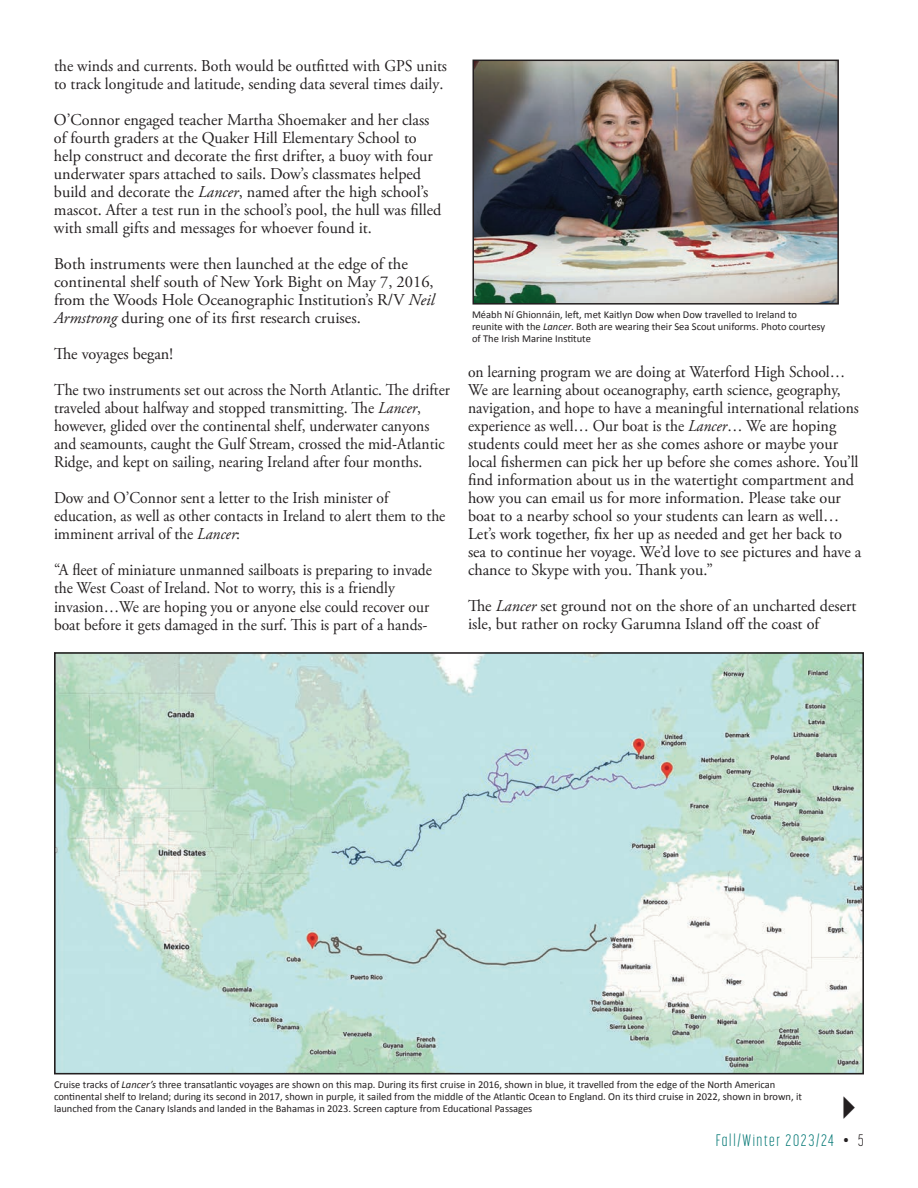
<style>
.page{position:relative;width:918px;height:1188px;background:#fff}
.page>*{position:absolute;margin:0;border:0;box-sizing:border-box;transform-origin:0 0}
.t1{font:16.5px/18px "Adobe Garamond Pro";color:#231f20}
.t2{font:16.5px/18px "Adobe Garamond Pro";color:#231f20;scale:.94 1}
.t3{font:16.5px/18px "Adobe Garamond Pro";color:#231f20;scale:.96 1}
.t4{font:300 16.5px "Korolev Compressed";letter-spacing:.1em;color:#007673}
.t5{font:10.5px/12px "Calibri";color:#231f20}
.s1{font-style:italic}
.s2{color:#231f20}
</style>
<div class="page">
<img style="left:57px;top:655px;width:804px;height:416px">
<div style="left:54px;top:652px;width:810px;height:422px;border:2px solid #231f20"></div>
<img style="left:475px;top:63px;width:361px;height:239px">
<div style="left:472px;top:60px;width:367px;height:245px;border:2px solid #231f20"></div>
<p class="t3" style="left:54px;top:58px;width:411px">the winds and currents. Both would be outfitted with GPS units to track longitude and latitude, sending data several times daily.</p>
<p class="t1" style="left:54px;top:112px;width:389px">O’Connor engaged teacher Martha Shoemaker and her class of fourth graders at the Quaker Hill Elementary School to help construct and decorate the first drifter, a buoy with four underwater spars attached to sails. Dow’s classmates helped build and decorate the <span class="s1">Lancer</span>, named after the high school’s mascot. After a test run in the school’s pool, the hull was filled with small gifts and messages for whoever found it.</p>
<p class="t1" style="left:54px;top:256px;width:382px">Both instruments were then launched at the edge of the continental shelf south of New York Bight on May 7, 2016, from the Woods Hole Oceanographic Institution’s R/V <span class="s1">Neil Armstrong</span> during one of its first research cruises.</p>
<p class="t1" style="left:54px;top:346px;width:120px">The voyages began!</p>
<p class="t1" style="left:54px;top:382px;width:398px">The two instruments set out across the North Atlantic. The drifter traveled about halfway and stopped transmitting. The <span class="s1">Lancer</span>, however, glided over the continental shelf, underwater canyons and seamounts, caught the Gulf Stream, crossed the mid-Atlantic Ridge, and kept on sailing, nearing Ireland after four months.</p>
<p class="t2" style="left:54px;top:490px;width:418px">Dow and O’Connor sent a letter to the Irish minister of education, as well as other contacts in Ireland to alert them to the imminent arrival of the <span class="s1">Lancer</span>:</p>
<p class="t2" style="left:54px;top:562px;width:404px">“A fleet of miniature unmanned sailboats is preparing to invade the West Coast of Ireland. Not to worry, this is a friendly invasion…We are hoping you or anyone else could recover our boat before it gets damaged in the surf. This is part of a hands-</p>
<p class="t5" style="left:472px;top:308px;width:355px">Méabh Ní Ghionnáin, left, met Kaitlyn Dow when Dow travelled to Ireland to reunite with the <span class="s1">Lancer</span>. Both are wearing their Sea Scout uniforms. Photo courtesy of The Irish Marine Institute</p>
<p class="t2" style="left:468px;top:364px;width:420px">on learning program we are doing at Waterford High School… We are learning about oceanography, earth science, geography, navigation, and hope to have a meaningful international relations experience as well… Our boat is the <span class="s1">Lancer</span>… We are hoping students could meet her as she comes ashore or maybe your local fishermen can pick her up before she comes ashore. You’ll find information about us in the watertight compartment and how you can email us for more information. Please take our boat to a nearby school so your students can learn as well… Let’s work together, fix her up as needed and get her back to sea to continue her voyage. We’d love to see pictures and have a chance to Skype with you. Thank you.”</p>
<p class="t1" style="left:468px;top:598px;width:390px">The <span class="s1">Lancer</span> set ground not on the shore of an uncharted desert isle, but rather on rocky Garumna Island off the coast of</p>
<p class="t5" style="left:54px;top:1078px;width:749px">Cruise tracks of <span class="s1">Lancer’s</span> three transatlantic voyages are shown on this map. During its first cruise in 2016, shown in blue, it travelled from the edge of the North American continental shelf to Ireland; during its second in 2017, shown in purple, it sailed from the middle of the Atlantic Ocean to England. On its third cruise in 2022, shown in brown, it launched from the Canary Islands and landed in the Bahamas in 2023. Screen capture from Educational Passages</p>
<p class="t4" style="left:716px;top:1132px;width:150px">Fall/Winter 2023/24 <span class="s2">• 5</span></p>
</div>
